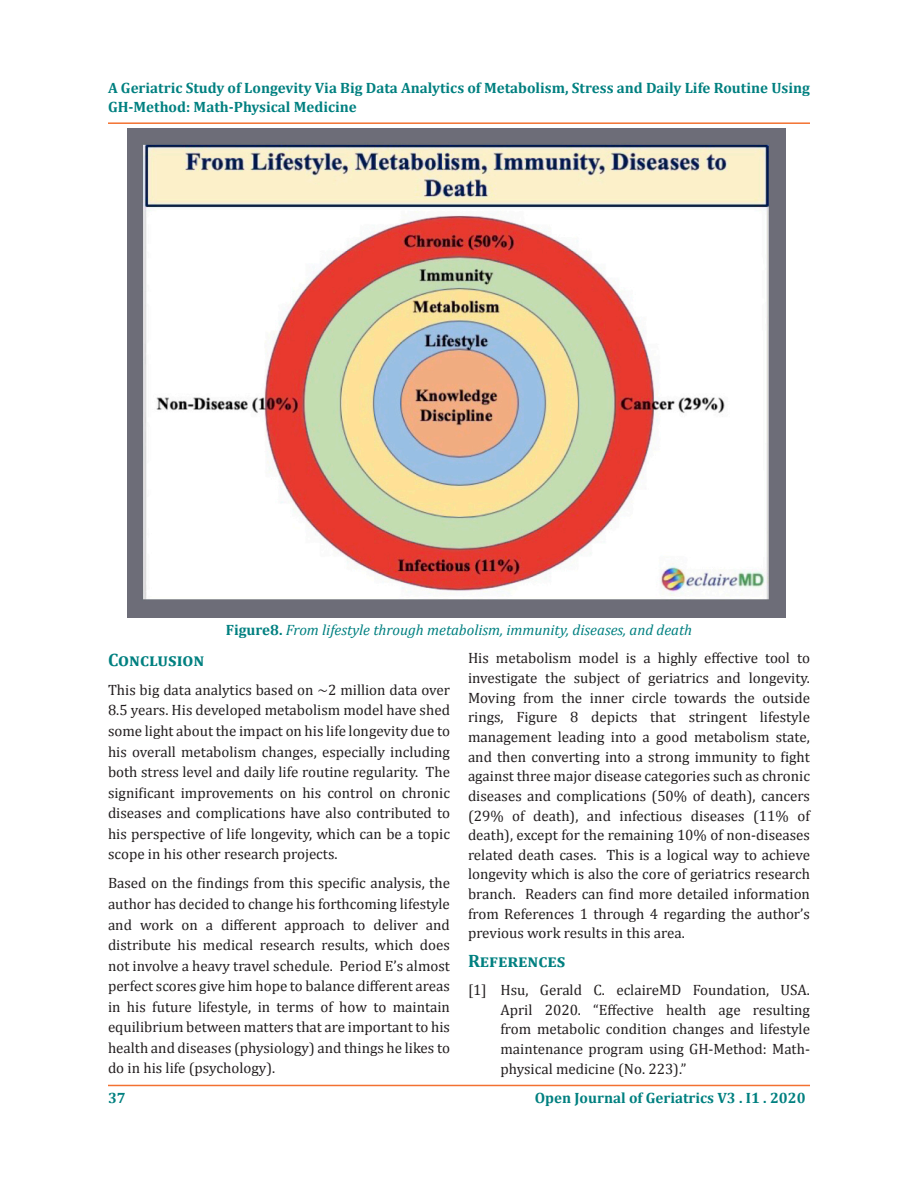
<style>
.page{position:relative;width:918px;height:1188px;background:#fff}
.page>*{position:absolute;margin:0;border:0;box-sizing:border-box;transform-origin:0 0}
.t1{font:700 18px "Cambria";color:#008080}
.Default{font:15px/19.6px "Cambria";color:#231f20;text-align:justify}
.t2{font:700 15px/19.5px "Cambria";color:#008080}
.t3{font:italic 15px "Cambria";color:#008080}
.s1{font-weight:700;font-style:normal}
</style>
<div class="page">
<hr style="left:108px;top:1085px;width:702px;height:1px;background:#f37131">
<hr style="left:108px;top:122px;width:702px;height:2px;background:#f37131">
<img style="left:128px;top:128px;width:658px;height:489px">
<p class="t2" style="left:108px;top:77px;width:703px">A Geriatric Study of Longevity Via Big Data Analytics of Metabolism, Stress and Daily Life Routine Using<br>GH-Method: Math-Physical Medicine</p>
<p class="t3" style="left:226px;top:619px;width:468px"><span class="s1">Figure8.</span> From lifestyle through metabolism, immunity, diseases, and death</p>
<p class="t1" style="left:108px;top:647px;width:98px">Conclusion</p>
<p class="Default" style="left:108px;top:679px;width:344px;line-height:20.5px">This big data analytics based on ~2 million data over 8.5 years. His developed metabolism model have shed some light about the impact on his life longevity due to his overall metabolism changes, especially including both stress level and daily life routine regularity. The significant improvements on his control on chronic diseases and complications have also contributed to his perspective of life longevity, which can be a topic scope in his other research projects.</p>
<p class="Default" style="left:108px;top:873px;width:344px;line-height:20.5px">Based on the findings from this specific analysis, the author has decided to change his forthcoming lifestyle and work on a different approach to deliver and distribute his medical research results, which does not involve a heavy travel schedule. Period E’s almost perfect scores give him hope to balance different areas in his future lifestyle, in terms of how to maintain equilibrium between matters that are important to his health and diseases (physiology) and things he likes to do in his life (psychology).</p>
<p class="Default" style="left:468px;top:648px;width:344px">His metabolism model is a highly effective tool to investigate the subject of geriatrics and longevity.<br>Moving from the inner circle towards the outside rings, Figure 8 depicts that stringent lifestyle management leading into a good metabolism state, and then converting into a strong immunity to fight against three major disease categories such as chronic diseases and complications (50% of death), cancers (29% of death), and infectious diseases (11% of death), except for the remaining 10% of non-diseases related death cases. This is a logical way to achieve longevity which is also the core of geriatrics research branch. Readers can find more detailed information from References 1 through 4 regarding the author’s previous work results in this area.</p>
<p class="t1" style="left:468px;top:948px;width:99px">References</p>
<p class="Default" style="left:500px;top:980px;width:311px;text-indent:-32px">[1] Hsu, Gerald C. eclaireMD Foundation, USA.<br>April 2020. “Effective health age resulting from metabolic condition changes and lifestyle maintenance program using GH-Method: Math&shy;physical medicine (No. 223).”</p>
<p class="t2" style="left:108px;top:1087px;width:19px">37</p>
<p class="t2" style="left:535px;top:1087px;width:272px">Open Journal of Geriatrics V3 . I1 . 2020</p>
</div>
